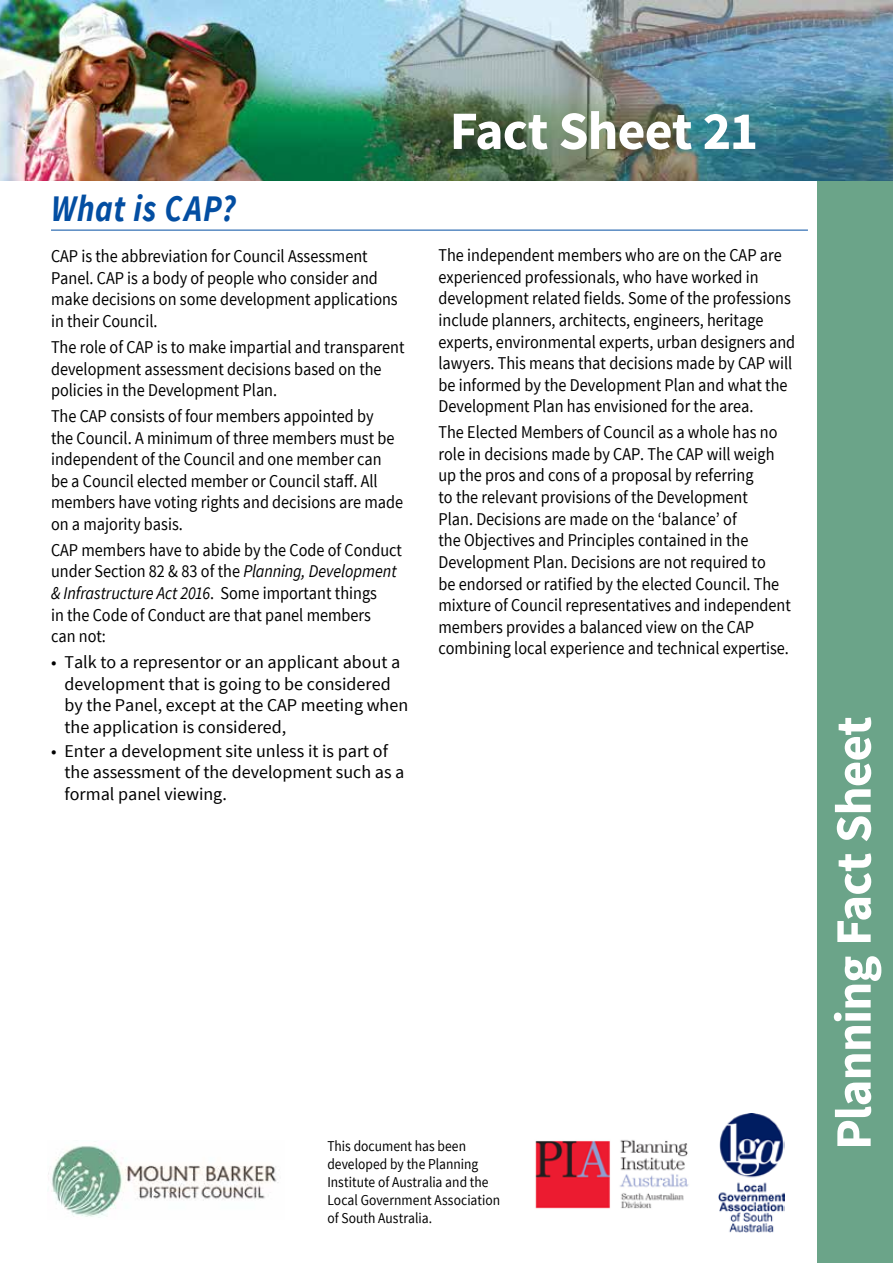
<style>
.page{position:relative;width:893px;height:1263px;background:#fff}
.page>*{position:absolute;margin:0;border:0;box-sizing:border-box;transform-origin:0 0}
.t1{font:700 54px "Source Sans Pro";letter-spacing:-.015em;color:#fff}
.t2{font:700 51px "Source Sans Pro";letter-spacing:-.02em;color:#fff}
.t3{font:italic 700 37.5px "Source Sans Pro";letter-spacing:.025em;color:#034ea2;scale:.85 1}
.t4{font:18px/21.6px "Source Sans Pro";color:#000;scale:.9 1}
.t5{font:18px/21.6px "Source Sans Pro";color:#000}
.t6{font:15px/18px "Source Sans Pro";letter-spacing:.005em;color:#000;scale:.9 1}
.s1{font-style:italic}
</style>
<div class="page">
<div style="left:817px;top:166px;width:76px;height:1096px;background:#6ba489"></div>
<img style="left:0;top:0;width:893px;height:181px">
<img style="left:718px;top:1113px;width:66px;height:120px">
<img style="left:535px;top:1140px;width:154px;height:69px">
<img style="left:48px;top:1146px;width:231px;height:72px">
<hr style="left:51px;top:230px;width:757px;height:1px;background:#034ea2">
<h3 class="t3" style="left:51px;top:185px;width:219px">What is CAP?</h3>
<p class="t4" style="left:51px;top:246px;width:387px">CAP is the abbreviation for Council Assessment Panel. CAP is a body of people who consider and make decisions on some development applications in their Council.</p>
<p class="t4" style="left:51px;top:336px;width:394px">The role of CAP is to make impartial and transparent development assessment decisions based on the policies in the Development Plan.</p>
<p class="t4" style="left:51px;top:405px;width:393px">The CAP consists of four members appointed by<br>the Council. A minimum of three members must be independent of the Council and one member can be a Council elected member or Council staff. All members have voting rights and decisions are made on a majority basis.</p>
<p class="t4" style="left:51px;top:539px;width:392px">CAP members have to abide by the Code of Conduct under Section 82 &amp; 83 of the <span class="s1">Planning, Development &amp; Infrastructure Act 2016</span>. Some important things<br>in the Code of Conduct are that panel members<br>can not:</p>
<p class="t5" style="left:65px;top:652px;width:345px;text-indent:-14px">• Talk to a representor or an applicant about a development that is going to be considered by the Panel, except at the CAP meeting when the application is considered,</p>
<p class="t5" style="left:65px;top:740px;width:341px;text-indent:-14px">• Enter a development site unless it is part of the assessment of the development such as a formal panel viewing.</p>
<h1 class="t1" style="left:450px;top:96px;width:310px">Fact Sheet 21</h1>
<p class="t4" style="left:438px;top:245px;width:398px">The independent members who are on the CAP are experienced professionals, who have worked in development related fields. Some of the professions include planners, architects, engineers, heritage experts, environmental experts, urban designers and lawyers. This means that decisions made by CAP will be informed by the Development Plan and what the Development Plan has envisioned for the area.</p>
<p class="t4" style="left:438px;top:422px;width:393px">The Elected Members of Council as a whole has no role in decisions made by CAP. The CAP will weigh up the pros and cons of a proposal by referring<br>to the relevant provisions of the Development<br>Plan. Decisions are made on the ‘balance’ of<br>the Objectives and Principles contained in the Development Plan. Decisions are not required to<br>be endorsed or ratified by the elected Council. The mixture of Council representatives and independent members provides a balanced view on the CAP combining local experience and technical expertise.</p>
<p class="t6" style="left:327px;top:1137px;width:156px">This document has been</p>
<p class="t6" style="left:327px;top:1155px;width:193px">developed by the Planning<br>Institute of Australia and the<br>Local Government Association of South Australia.</p>
<h2 class="t2" style="left:821px;top:1150px;width:435px;rotate:-90deg">Planning Fact Sheet</h2>
</div>
